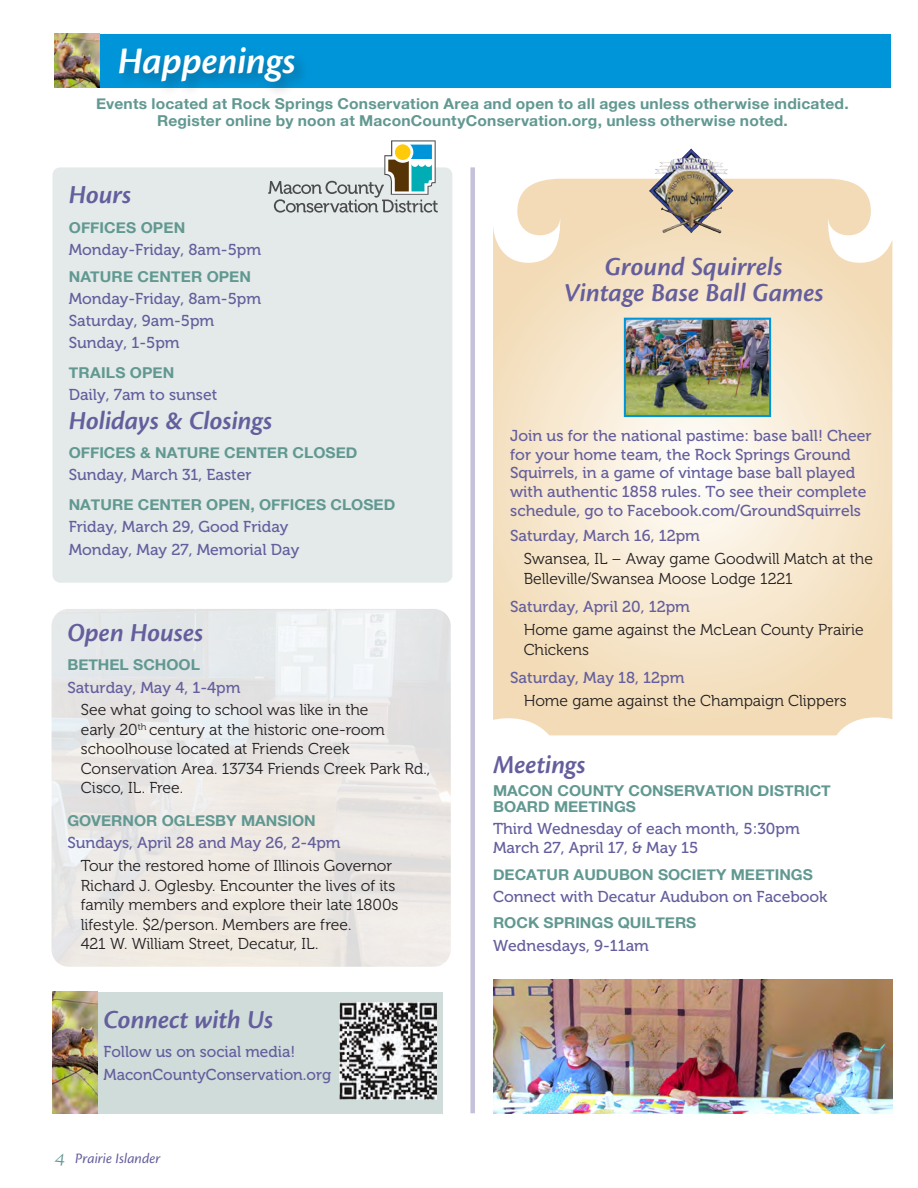
<style>
.page{position:relative;width:918px;height:1188px;background:#fff}
.page>*{position:absolute;margin:0;border:0;box-sizing:border-box;transform-origin:0 0}
.Centered_copy_under_Happenings_Header{font:italic 600 39px "Cronos Pro";letter-spacing:-.005em;color:#fff}
.Happenings_Headlines{font:italic 600 27px/25.2px "Cronos Pro";color:#645e9d;text-align:center}
.Happenings_Body_copy{font:15.75px/19.5px "Museo 300";letter-spacing:-.005em;color:#231f20}
.Happenings_Date{font:15.75px/18.9px "Museo 500";color:#645e9d}
.Happenings_Date_extra_space_after_para{font:15.75px/18.8px "Museo 500";color:#645e9d}
.Happenings_Event_Title{font:700 15px/16.5px "Helvetica Neue";color:#619891;scale:1.04 1}
.Happening_Subs{font:700 15px/16.5px "Helvetica Neue";letter-spacing:.015em;color:#619891;text-align:center;scale:1.04 1}
.Page_Number_left{font:italic 15px "Cronos Pro";color:#645e9d}
.s1{font-family:"Apple Chancery";font-style:normal;font-size:18px;color:#619891}
</style>
<div class="page">
<div style="left:54px;top:34px;width:837px;height:54px;background:#0095d9"></div>
<div style="left:116px;top:44px;width:195px;height:53px;background:#231f20;opacity:.32"></div>
<div style="left:53px;top:167px;width:399px;height:416px;background:#e3eae9;border-radius:8px"></div>
<div style="left:470px;top:167px;width:5px;height:946px;background:#c4c1da"></div>
<svg style="left:268px;top:140px;width:170px;height:73px"></svg>
<div style="left:52px;top:992px;width:391px;height:121px;background:#cfdcda"></div>
<img style="left:53px;top:992px;width:44px;height:121px">
<img style="left:340px;top:1003px;width:96px;height:96px">
<svg style="left:493px;top:179px;width:399px;height:556px;background:#f5e5cb"></svg>
<img style="left:649px;top:148px;width:85px;height:85px">
<img style="left:493px;top:980px;width:399px;height:133px">
<img style="left:627px;top:321px;width:141px;height:93px">
<div style="left:624px;top:318px;width:147px;height:99px;border:2px solid #0095d9"></div>
<img style="left:54px;top:34px;width:45px;height:54px">
<p class="Centered_copy_under_Happenings_Header" style="left:118px;top:38px;width:180px">Happenings</p>
<p class="Happening_Subs" style="left:96px;top:96px;width:725px">Events located at Rock Springs Conservation Area and open to all ages unless otherwise indicated.<br>Register online by noon at MaconCountyConservation.org, unless otherwise noted.</p>
<p class="Happenings_Headlines" style="left:69px;top:183px;width:64px">Hours</p>
<p class="Happenings_Event_Title" style="left:69px;top:220px;width:113px">OFFICES OPEN</p>
<p class="Happenings_Date" style="left:69px;top:241px;width:194px">Monday-Friday, 8am-5pm</p>
<p class="Happenings_Event_Title" style="left:69px;top:268px;width:177px">NATURE CENTER OPEN</p>
<p class="Happenings_Date" style="left:69px;top:289px;width:194px">Monday-Friday, 8am-5pm</p>
<p class="Happenings_Date" style="left:69px;top:311px;width:147px">Saturday, 9am-5pm</p>
<p class="Happenings_Date_extra_space_after_para" style="left:69px;top:333px;width:112px">Sunday, 1-5pm</p>
<p class="Happenings_Event_Title" style="left:69px;top:365px;width:103px">TRAILS OPEN</p>
<p class="Happenings_Date" style="left:69px;top:385px;width:150px">Daily, 7am to sunset</p>
<p class="Happenings_Headlines" style="left:69px;top:408px;width:205px">Holidays &amp; Closings</p>
<p class="Happenings_Event_Title" style="left:69px;top:445px;width:279px">OFFICES &amp; NATURE CENTER CLOSED</p>
<p class="Happenings_Date_extra_space_after_para" style="left:69px;top:466px;width:184px">Sunday, March 31, Easter</p>
<p class="Happenings_Event_Title" style="left:69px;top:497px;width:315px">NATURE CENTER OPEN, OFFICES CLOSED</p>
<p class="Happenings_Date" style="left:69px;top:518px;width:221px">Friday, March 29, Good Friday</p>
<p class="Happenings_Date" style="left:69px;top:540px;width:232px">Monday, May 27, Memorial Day</p>
<p class="Happenings_Headlines" style="left:67px;top:620px;width:138px">Open Houses</p>
<p class="Happenings_Event_Title" style="left:67px;top:657px;width:129px">BETHEL SCHOOL</p>
<p class="Happenings_Date" style="left:67px;top:678px;width:175px">Saturday, May 4, 1-4pm</p>
<p class="Happenings_Body_copy" style="left:81px;top:701px;width:351px">See what going to school was like in the<br>early 20<sup>th</sup> century at the historic one-room schoolhouse located at Friends Creek Conservation Area. 13734 Friends Creek Park Rd., Cisco, IL. Free.</p>
<p class="Happenings_Event_Title" style="left:67px;top:813px;width:240px">GOVERNOR OGLESBY MANSION</p>
<p class="Happenings_Date" style="left:67px;top:834px;width:275px">Sundays, April 28 and May 26, 2-4pm</p>
<p class="Happenings_Body_copy" style="left:81px;top:856px;width:319px">Tour the restored home of Illinois Governor Richard J. Oglesby. Encounter the lives of its family members and explore their late 1800s lifestyle. $2/person. Members are free.<br>421 W. William Street, Decatur, IL.</p>
<p class="Happenings_Headlines" style="left:103px;top:1007px;width:172px">Connect with Us</p>
<p class="Happenings_Date" style="left:103px;top:1043px;width:193px">Follow us on social media!</p>
<p class="Happenings_Date" style="left:103px;top:1065px;width:229px">MaconCountyConservation.org</p>
<p class="Page_Number_left" style="left:54px;top:1149px;width:108px"><span class="s1">4</span> Prairie Islander</p>
<p class="Happenings_Headlines" style="left:564px;top:255px;width:262px">Ground Squirrels<br>Vintage Base Ball Games</p>
<p class="Happenings_Date_extra_space_after_para" style="left:510px;top:426px;width:363px">Join us for the national pastime: base ball! Cheer for your home team, the Rock Springs Ground Squirrels, in a game of vintage base ball played with authentic 1858 rules. To see their complete schedule, go to Facebook.com/GroundSquirrels</p>
<p class="Happenings_Date" style="left:510px;top:527px;width:191px">Saturday, March 16, 12pm</p>
<p class="Happenings_Body_copy" style="left:524px;top:549px;width:351px">Swansea, IL – Away game Goodwill Match at the<br>Belleville/Swansea Moose Lodge 1221</p>
<p class="Happenings_Date" style="left:510px;top:598px;width:181px">Saturday, April 20, 12pm</p>
<p class="Happenings_Body_copy" style="left:524px;top:620px;width:342px">Home game against the McLean County Prairie<br>Chickens</p>
<p class="Happenings_Date" style="left:510px;top:669px;width:176px">Saturday, May 18, 12pm</p>
<p class="Happenings_Body_copy" style="left:524px;top:691px;width:325px">Home game against the Champaign Clippers</p>
<p class="Happenings_Headlines" style="left:493px;top:752px;width:94px">Meetings</p>
<p class="Happenings_Event_Title" style="left:493px;top:783px;width:326px">MACON COUNTY CONSERVATION DISTRICT<br>BOARD MEETINGS</p>
<p class="Happenings_Date" style="left:493px;top:820px;width:308px">Third Wednesday of each month, 5:30pm<br>March 27, April 17, &amp; May 15</p>
<p class="Happenings_Event_Title" style="left:493px;top:867px;width:309px">DECATUR AUDUBON SOCIETY MEETINGS</p>
<p class="Happenings_Date" style="left:493px;top:887px;width:336px">Connect with Decatur Audubon on Facebook</p>
<p class="Happenings_Event_Title" style="left:493px;top:915px;width:197px">ROCK SPRINGS QUILTERS</p>
<p class="Happenings_Date" style="left:493px;top:936px;width:157px">Wednesdays, 9-11am</p>
</div>
